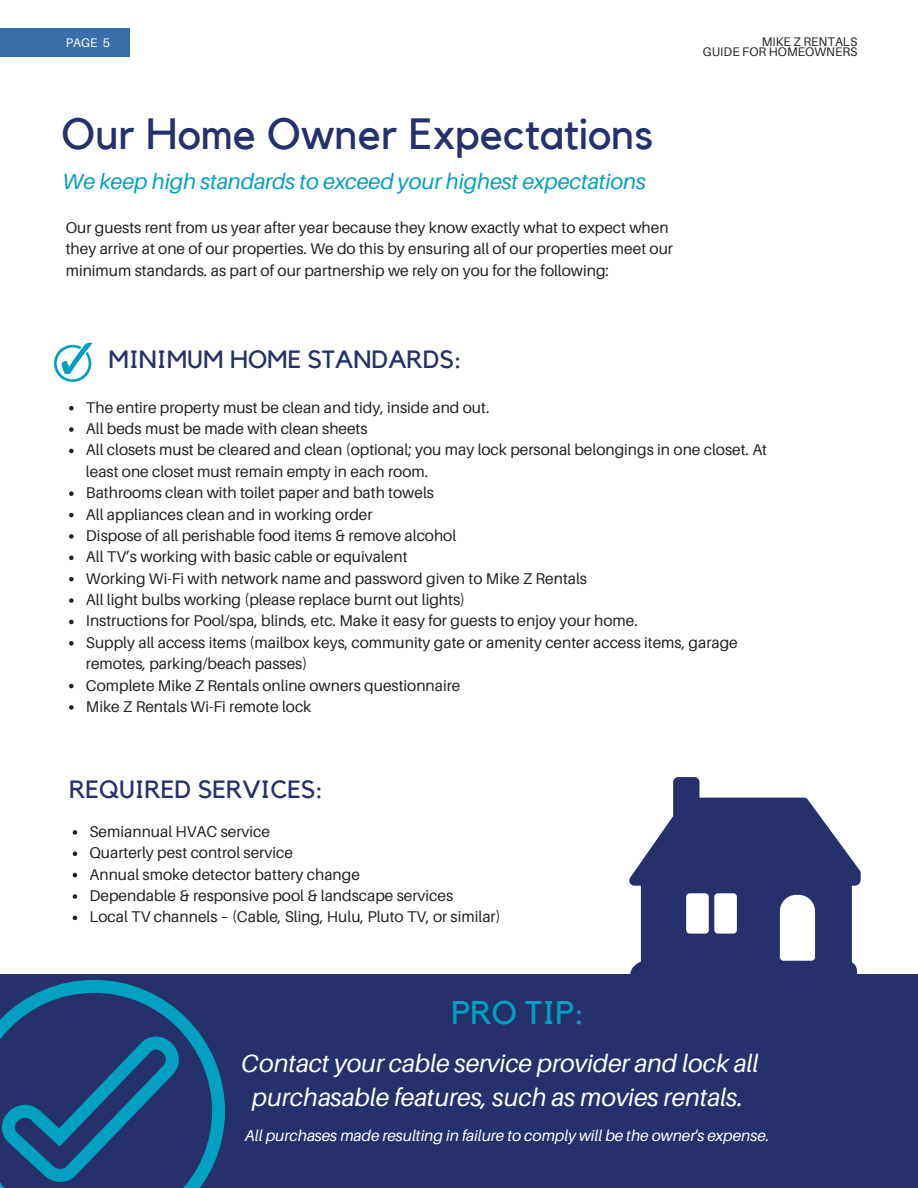
<style>
.page{position:relative;width:918px;height:1188px;background:#fff}
.page>*{position:absolute;margin:0;border:0;box-sizing:border-box;transform-origin:0 0}
.t1{font:43.65px "Kollektif";color:#26306b}
.t2{font:32.7px "Kollektif";color:#00a0c0}
.t3{font:italic 24.9px/33.8px "Aileron";color:#fff;text-align:center}
.t4{font:24.9px "Kollektif";color:#26306b}
.t5{font:italic 21.75px "Aileron";color:#00a0c0}
.t6{font:15.6px/21.3px "Aileron";color:#222}
.t7{font:italic 15.6px "Aileron";color:#fff}
.t8{font:12.45px "Aileron";color:#222}
.t9{font:12.45px "Aileron";color:#fff}
</style>
<div class="page">
<svg style="left:69px;top:406px;width:5px;height:4px"></svg>
<svg style="left:69px;top:427px;width:5px;height:5px"></svg>
<svg style="left:69px;top:449px;width:5px;height:4px"></svg>
<svg style="left:69px;top:491px;width:5px;height:5px"></svg>
<svg style="left:69px;top:513px;width:5px;height:4px"></svg>
<svg style="left:69px;top:534px;width:5px;height:5px"></svg>
<svg style="left:69px;top:556px;width:5px;height:4px"></svg>
<svg style="left:69px;top:577px;width:5px;height:4px"></svg>
<svg style="left:69px;top:598px;width:5px;height:5px"></svg>
<svg style="left:69px;top:620px;width:5px;height:4px"></svg>
<svg style="left:69px;top:641px;width:5px;height:5px"></svg>
<svg style="left:69px;top:684px;width:5px;height:4px"></svg>
<svg style="left:69px;top:705px;width:5px;height:5px"></svg>
<div style="left:0;top:29px;width:130px;height:28px;background:#3a6eaa"></div>
<svg style="left:630px;top:777px;width:231px;height:198px;fill:#26306b"></svg>
<div style="left:0;top:975px;width:918px;height:213px;background:#26306b"></div>
<svg style="left:0;top:980px;width:225px;height:208px"></svg>
<svg style="left:0;top:1037px;width:181px;height:145px"></svg>
<svg style="left:54px;top:343px;width:38px;height:39px"></svg>
<svg style="left:73px;top:830px;width:4px;height:5px"></svg>
<svg style="left:73px;top:852px;width:4px;height:4px"></svg>
<svg style="left:73px;top:873px;width:4px;height:4px"></svg>
<svg style="left:73px;top:894px;width:4px;height:5px"></svg>
<svg style="left:73px;top:916px;width:4px;height:4px"></svg>
<p class="t9" style="left:66px;top:35px;width:46px">PAGE 5</p>
<p class="t8" style="left:762px;top:34px;width:97px">MIKE Z RENTALS</p>
<p class="t8" style="left:703px;top:44px;width:156px">GUIDE FOR HOMEOWNERS</p>
<p class="t1" style="left:62px;top:113px;width:593px">Our Home Owner Expectations</p>
<p class="t5" style="left:63px;top:168px;width:585px">We keep high standards to exceed your highest expectations</p>
<p class="t6" style="left:66px;top:216px;width:609px">Our guests rent from us year after year because they know exactly what to expect when they arrive at one of our properties. We do this by ensuring all of our properties meet our minimum standards. as part of our partnership we rely on you for the following:</p>
<p class="t4" style="left:109px;top:348px;width:355px">MINIMUM HOME STANDARDS:</p>
<p class="t6" style="left:86px;top:396px;width:405px">The entire property must be clean and tidy, inside and out.</p>
<p class="t6" style="left:86px;top:418px;width:283px">All beds must be made with clean sheets</p>
<p class="t6" style="left:86px;top:439px;width:683px">All closets must be cleared and clean (optional; you may lock personal belongings in one closet. At least one closet must remain empty in each room.</p>
<p class="t6" style="left:86px;top:482px;width:350px">Bathrooms clean with toilet paper and bath towels</p>
<p class="t6" style="left:86px;top:503px;width:288px">All appliances clean and in working order</p>
<p class="t6" style="left:86px;top:525px;width:372px">Dispose of all perishable food items &amp; remove alcohol</p>
<p class="t6" style="left:86px;top:546px;width:323px">All TV’s working with basic cable or equivalent</p>
<p class="t6" style="left:86px;top:567px;width:503px">Working Wi-Fi with network name and password given to Mike Z Rentals</p>
<p class="t6" style="left:86px;top:589px;width:381px">All light bulbs working (please replace burnt out lights)</p>
<p class="t6" style="left:86px;top:610px;width:553px">Instructions for Pool/spa, blinds, etc. Make it easy for guests to enjoy your home.</p>
<p class="t6" style="left:86px;top:631px;width:653px">Supply all access items (mailbox keys, community gate or amenity center access items, garage remotes, parking/beach passes)</p>
<p class="t6" style="left:86px;top:674px;width:376px">Complete Mike Z Rentals online owners questionnaire</p>
<p class="t6" style="left:86px;top:696px;width:227px">Mike Z Rentals Wi-Fi remote lock</p>
<p class="t4" style="left:69px;top:778px;width:255px">REQUIRED SERVICES:</p>
<p class="t6" style="left:90px;top:820px;width:182px">Semiannual HVAC service</p>
<p class="t6" style="left:90px;top:842px;width:205px">Quarterly pest control service</p>
<p class="t6" style="left:90px;top:863px;width:272px">Annual smoke detector battery change</p>
<p class="t6" style="left:90px;top:885px;width:365px">Dependable &amp; responsive pool &amp; landscape services</p>
<p class="t6" style="left:90px;top:906px;width:413px">Local TV channels – (Cable, Sling, Hulu, Pluto TV, or similar)</p>
<p class="t2" style="left:451px;top:998px;width:134px">PRO TIP:</p>
<p class="t3" style="left:241px;top:1046px;width:519px">Contact your cable service provider and lock all purchasable features, such as movies rentals.</p>
<p class="t7" style="left:245px;top:1125px;width:526px">All purchases made resulting in failure to comply will be the owner's expense.</p>
</div>
